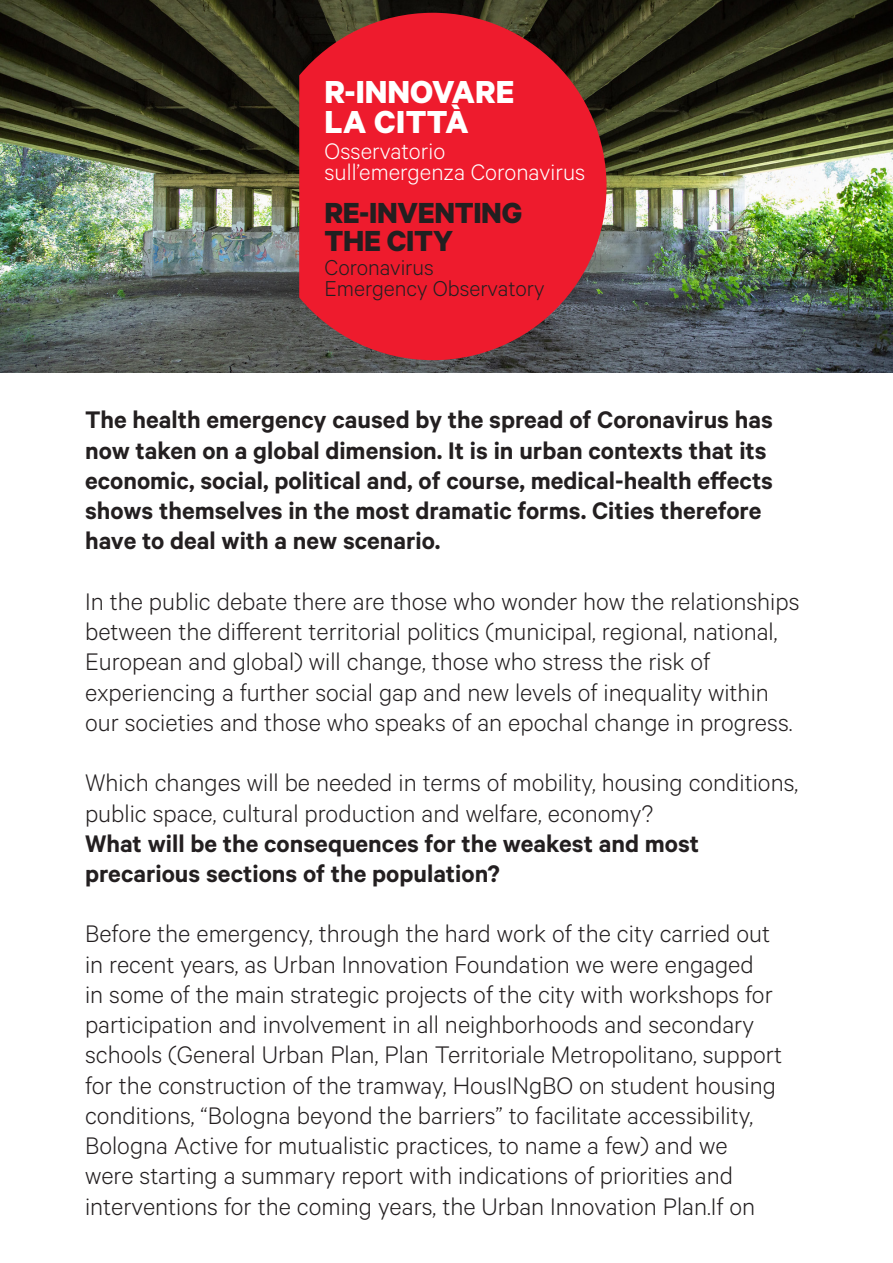
<style>
.page{position:relative;width:893px;height:1263px;background:#fff}
.page>*{position:absolute;margin:0;border:0;box-sizing:border-box;transform-origin:0 0}
.t1{font:700 35.85px "Calibre";color:#fff}
.t2{font:700 32.7px "Calibre";letter-spacing:-.01em;color:#231f20}
.t3{font:300 27px/30.3px "Calibre";color:#231f20}
.t4{font:600 27px/30.3px "Calibre";color:#231f20}
.t5{font:300 25.35px "Calibre";color:#fff}
.t6{font:300 24.3px "Calibre";color:#231f20}
</style>
<div class="page">
<img style="left:0;top:0;width:893px;height:372px">
<svg style="left:299px;top:13px;width:307px;height:347px;background:#d0212e"></svg>
<p class="t1" style="left:325px;top:70px;width:191px">R-INNOVARE</p>
<p class="t1" style="left:325px;top:100px;width:146px">LA CITTÀ</p>
<p class="t5" style="left:325px;top:136px;width:122px">Osservatorio</p>
<p class="t5" style="left:325px;top:157px;width:262px">sull’emergenza Coronavirus</p>
<p class="t2" style="left:325px;top:193px;width:199px">RE-INVENTING</p>
<p class="t2" style="left:325px;top:221px;width:130px">THE CITY</p>
<p class="t6" style="left:325px;top:253px;width:111px">Coronavirus</p>
<p class="t6" style="left:325px;top:274px;width:221px">Emergency Observatory</p>
<p class="t4" style="left:85px;top:404px;width:689px">The health emergency caused by the spread of Coronavirus has now taken on a global dimension. It is in urban contexts that its economic, social, political and, of course, medical-health effects shows themselves in the most dramatic forms. Cities therefore have to deal with a new scenario.</p>
<p class="t3" style="left:85px;top:585px;width:716px">In the public debate there are those who wonder how the relationships between the different territorial politics (municipal, regional, national, European and global) will change, those who stress the risk of experiencing a further social gap and new levels of inequality within our societies and those who speaks of an epochal change in progress.</p>
<p class="t3" style="left:85px;top:766px;width:715px">Which changes will be needed in terms of mobility, housing conditions, public space, cultural production and welfare, economy?</p>
<p class="t4" style="left:85px;top:827px;width:616px">What will be the consequences for the weakest and most precarious sections of the population?</p>
<p class="t3" style="left:85px;top:918px;width:698px">Before the emergency, through the hard work of the city carried out in recent years, as Urban Innovation Foundation we were engaged<br>in some of the main strategic projects of the city with workshops for participation and involvement in all neighborhoods and secondary schools (General Urban Plan, Plan Territoriale Metropolitano, support for the construction of the tramway, HousINgBO on student housing conditions, “Bologna beyond the barriers” to facilitate accessibility, Bologna Active for mutualistic practices, to name a few) and we were starting a summary report with indications of priorities and interventions for the coming years, the Urban Innovation Plan.If on</p>
</div>
